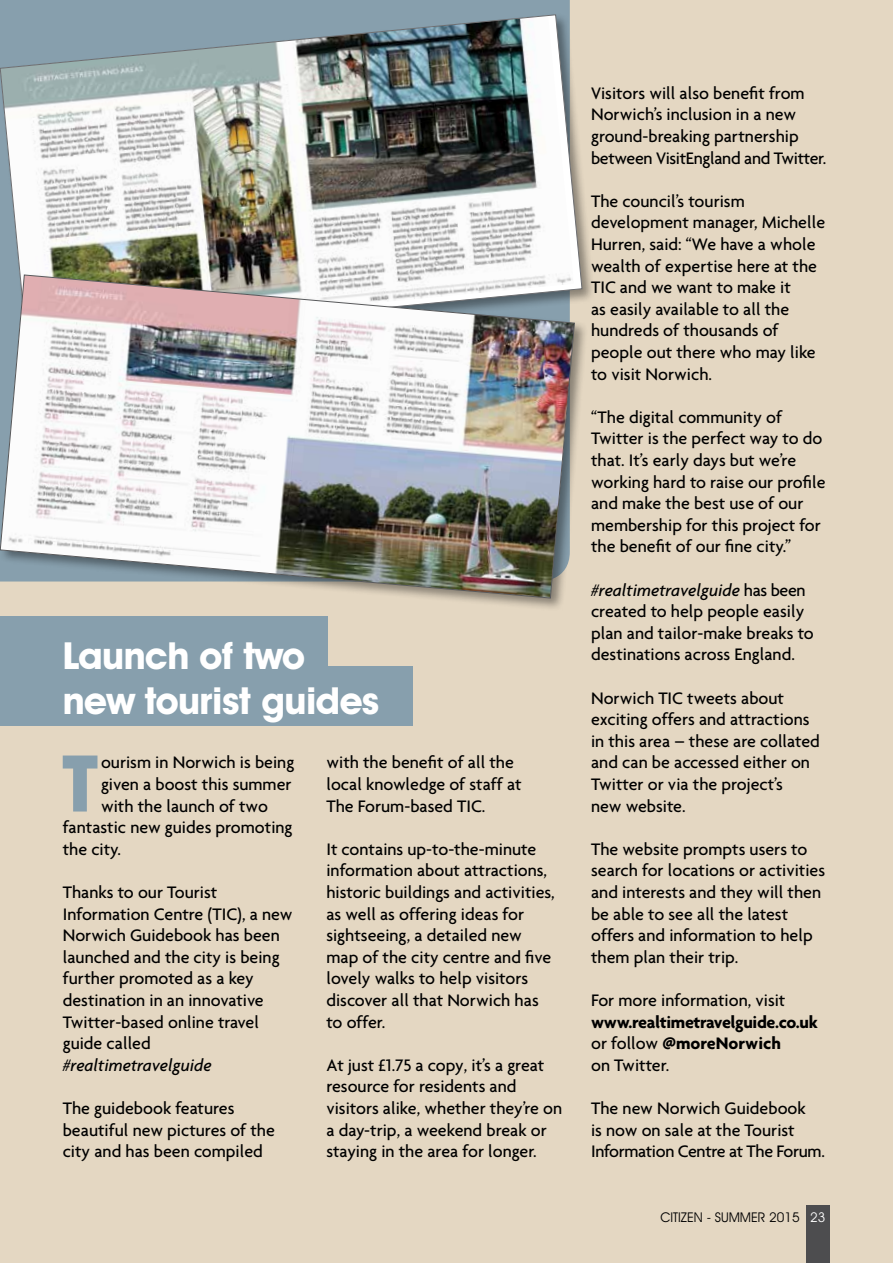
<style>
.page{position:relative;width:893px;height:1263px;background:#e4d7c2}
.page>*{position:absolute;margin:0;border:0;box-sizing:border-box;transform-origin:0 0}
.t1{font:700 78.75px "Avant Garde IT Cby BT";color:#879fad}
.t2{font:700 37.5px/45px "Avant Garde IT Cby BT";letter-spacing:-.015em;color:#fff}
.t3{font:500 18px/21.6px "Agenda";color:#000}
.t4{font:700 18px/21.6px "Agenda";letter-spacing:-.02em;color:#000}
.t5{font:italic 500 18px "Agenda";color:#000}
.t6{font:13.5px "Avant Garde IT Cby BT";color:#000}
.s1{font-style:italic}
.s2{font-weight:500}
.s3{color:#fff}
</style>
<div class="page">
<div style="left:0;top:0;width:570px;height:13px;background:#879fad"></div>
<div style="left:0;top:666px;width:412px;height:60px;background:#879fad"></div>
<div style="left:0;top:617px;width:327px;height:56px;background:#879fad"></div>
<div style="left:0;top:13px;width:596px;height:343px;background:#000;opacity:.4"></div>
<img style="left:0;top:14px;width:582px;height:259px">
<div style="left:0;top:273px;width:589px;height:339px;background:#000;opacity:.4"></div>
<img style="left:0;top:274px;width:575px;height:324px">
<div style="left:806px;top:1205px;width:24px;height:58px;background:#4d4d4f"></div>
<h2 class="t2" style="left:63px;top:632px;width:318px">Launch of two new tourist guides</h2>
<h1 class="t1" style="left:62px;top:736px;width:36px">T</h1>
<p class="t3" style="left:101px;top:751px;width:195px">ourism in Norwich is being</p>
<p class="t3" style="left:101px;top:773px;width:192px">given a boost this summer</p>
<p class="t3" style="left:101px;top:794px;width:168px">with the launch of two</p>
<p class="t3" style="left:63px;top:816px;width:231px">fantastic new guides promoting</p>
<p class="t3" style="left:63px;top:838px;width:60px">the city.</p>
<p class="t3" style="left:63px;top:881px;width:231px">Thanks to our Tourist<br>Information Centre (TIC), a new<br>Norwich Guidebook has been launched and the city is being further promoted as a key destination in an innovative<br>Twitter-based online travel guide called</p>
<p class="t5" style="left:63px;top:1054px;width:151px">#realtimetravelguide</p>
<p class="t3" style="left:63px;top:1097px;width:214px">The guidebook features beautiful new pictures of the city and has been compiled</p>
<p class="t3" style="left:326px;top:751px;width:197px">with the benefit of all the local knowledge of staff at<br>The Forum-based TIC.</p>
<p class="t3" style="left:326px;top:838px;width:230px">It contains up-to-the-minute information about attractions, historic buildings and activities, as well as offering ideas for sightseeing, a detailed new map of the city centre and five lovely walks to help visitors discover all that Norwich has to offer.</p>
<p class="t3" style="left:326px;top:1054px;width:237px">At just £1.75 a copy, it’s a great resource for residents and visitors alike, whether they’re on a day-trip, a weekend break or staying in the area for longer.</p>
<p class="t3" style="left:591px;top:82px;width:237px">Visitors will also benefit from<br>Norwich’s inclusion in a new ground-breaking partnership between VisitEngland and Twitter.</p>
<p class="t3" style="left:591px;top:190px;width:236px">The council’s tourism development manager, Michelle<br>Hurren, said: “We have a whole wealth of expertise here at the<br>TIC and we want to make it<br>as easily available to all the hundreds of thousands of people out there who may like to visit Norwich.</p>
<p class="t3" style="left:591px;top:406px;width:236px">“The digital community of<br>Twitter is the perfect way to do that. It’s early days but we’re working hard to raise our profile and make the best use of our membership for this project for the benefit of our fine city.”</p>
<p class="t3" style="left:591px;top:579px;width:224px"><span class="s1">#realtimetravelguide</span> has been created to help people easily plan and tailor-make breaks to destinations across England.</p>
<p class="t3" style="left:591px;top:687px;width:230px">Norwich TIC tweets about exciting offers and attractions in this area – these are collated and can be accessed either on<br>Twitter or via the project’s<br>new website.</p>
<p class="t3" style="left:591px;top:838px;width:236px">The website prompts users to search for locations or activities and interests and they will then be able to see all the latest offers and information to help them plan their trip.</p>
<p class="t3" style="left:591px;top:989px;width:196px">For more information, visit</p>
<p class="t4" style="left:591px;top:1011px;width:228px">www.realtimetravelguide.co.uk <span class="s2">or follow</span> @moreNorwich<br><span class="s2">on Twitter.</span></p>
<p class="t3" style="left:591px;top:1097px;width:235px">The new Norwich Guidebook<br>is now on sale at the Tourist<br>Information Centre at The Forum.</p>
<p class="t6" style="left:660px;top:1209px;width:167px">CITIZEN - SUMMER 2015 <span class="s3">23</span></p>
</div>
